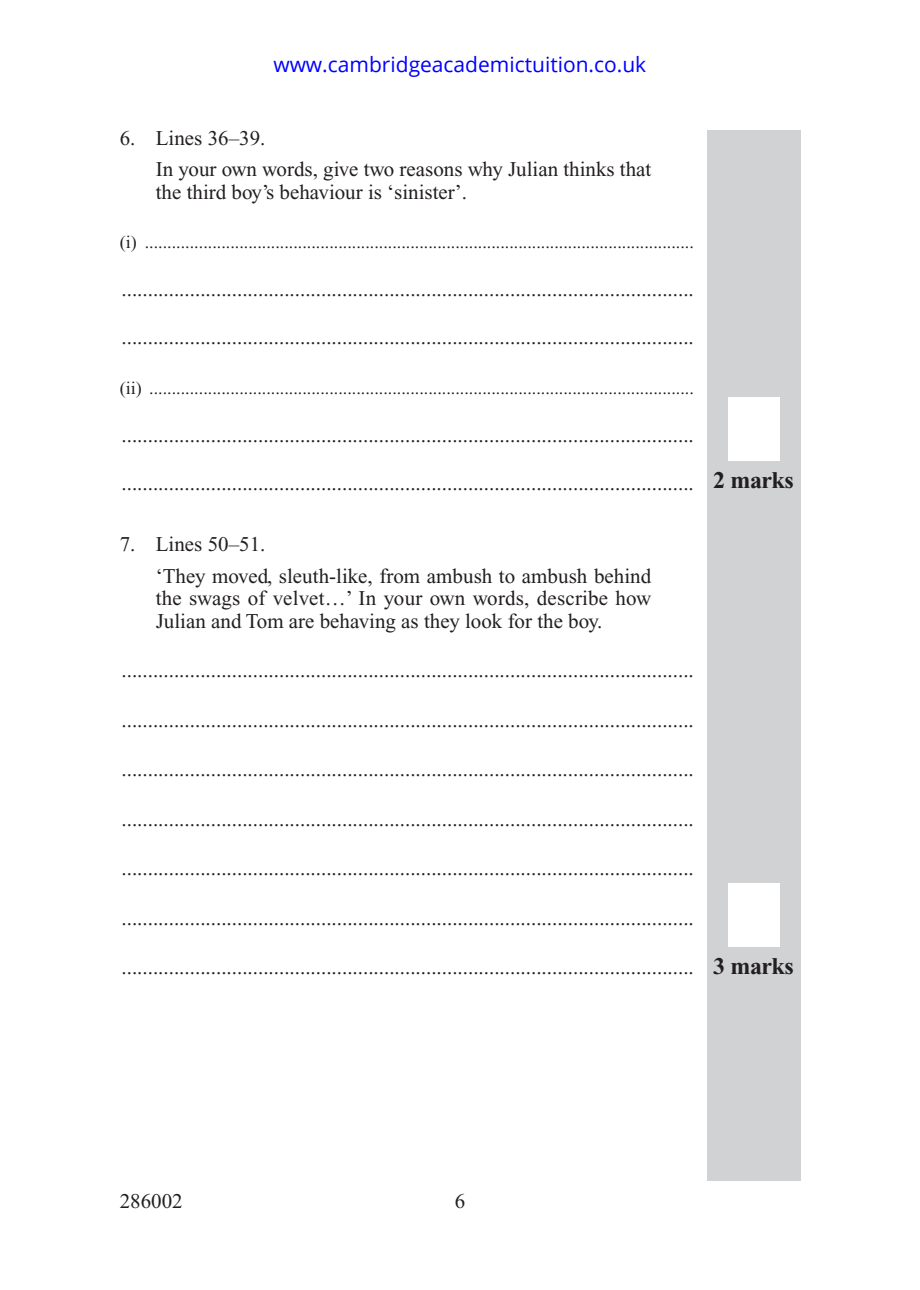
<style>
.page{position:relative;width:920px;height:1290px;background:#fff}
.page>*{position:absolute;margin:0;border:0;box-sizing:border-box;transform-origin:0 0}
.t1{font:700 24px "Times New Roman";letter-spacing:-.015em;color:#231f20}
.t2{font:21px/31.5px "Times New Roman";color:#231f20}
.t3{font:21px "Open Sans";color:#00f}
.t4{font:21px "Times New Roman";color:#231f20}
.t5{font:18px "Times New Roman";color:#231f20}
</style>
<div class="page">
<div style="left:707px;top:130px;width:93px;height:1050px;background:#d1d2d4"></div>
<div style="left:728px;top:397px;width:51px;height:64px;background:#fff"></div>
<div style="left:728px;top:883px;width:51px;height:64px;background:#fff"></div>
<p class="t3" style="left:273px;top:49px;width:374px">www.cambridgeacademictuition.co.uk</p>
<p class="t2" style="left:156px;top:124px;width:497px;text-indent:-36px">6. Lines 36–39.<br>In your own words, give two reasons why Julian thinks that</p>
<p class="t2" style="left:156px;top:178px;width:313px">the third boy’s behaviour is ‘sinister’.</p>
<p class="t5" style="left:120px;top:236px;width:576px">(i) ..........................................................................................................................</p>
<p class="t2" style="left:122px;top:275px;width:574px">.............................................................................................................</p>
<p class="t2" style="left:122px;top:323px;width:574px">.............................................................................................................</p>
<p class="t5" style="left:120px;top:381px;width:576px">(ii) .........................................................................................................................</p>
<p class="t2" style="left:122px;top:421px;width:574px">.............................................................................................................</p>
<p class="t2" style="left:122px;top:469px;width:574px">.............................................................................................................</p>
<p class="t2" style="left:156px;top:530px;width:497px;text-indent:-36px">7. Lines 50–51.<br>‘They moved, sleuth-like, from ambush to ambush behind</p>
<p class="t2" style="left:156px;top:589px;width:497px;line-height:22.5px">the swags of velvet…’ In your own words, describe how<br>Julian and Tom are behaving as they look for the boy.</p>
<p class="t2" style="left:122px;top:656px;width:574px">.............................................................................................................</p>
<p class="t2" style="left:122px;top:706px;width:574px">.............................................................................................................</p>
<p class="t2" style="left:122px;top:755px;width:574px">.............................................................................................................</p>
<p class="t2" style="left:122px;top:805px;width:574px">.............................................................................................................</p>
<p class="t2" style="left:122px;top:854px;width:574px">.............................................................................................................</p>
<p class="t2" style="left:122px;top:904px;width:574px">.............................................................................................................</p>
<p class="t2" style="left:122px;top:953px;width:574px">.............................................................................................................</p>
<p class="t1" style="left:713px;top:472px;width:82px">2 marks</p>
<p class="t1" style="left:713px;top:958px;width:82px">3 marks</p>
<p class="t4" style="left:120px;top:1188px;width:64px">286002</p>
<p class="t4" style="left:455px;top:1188px;width:12px">6</p>
</div>
